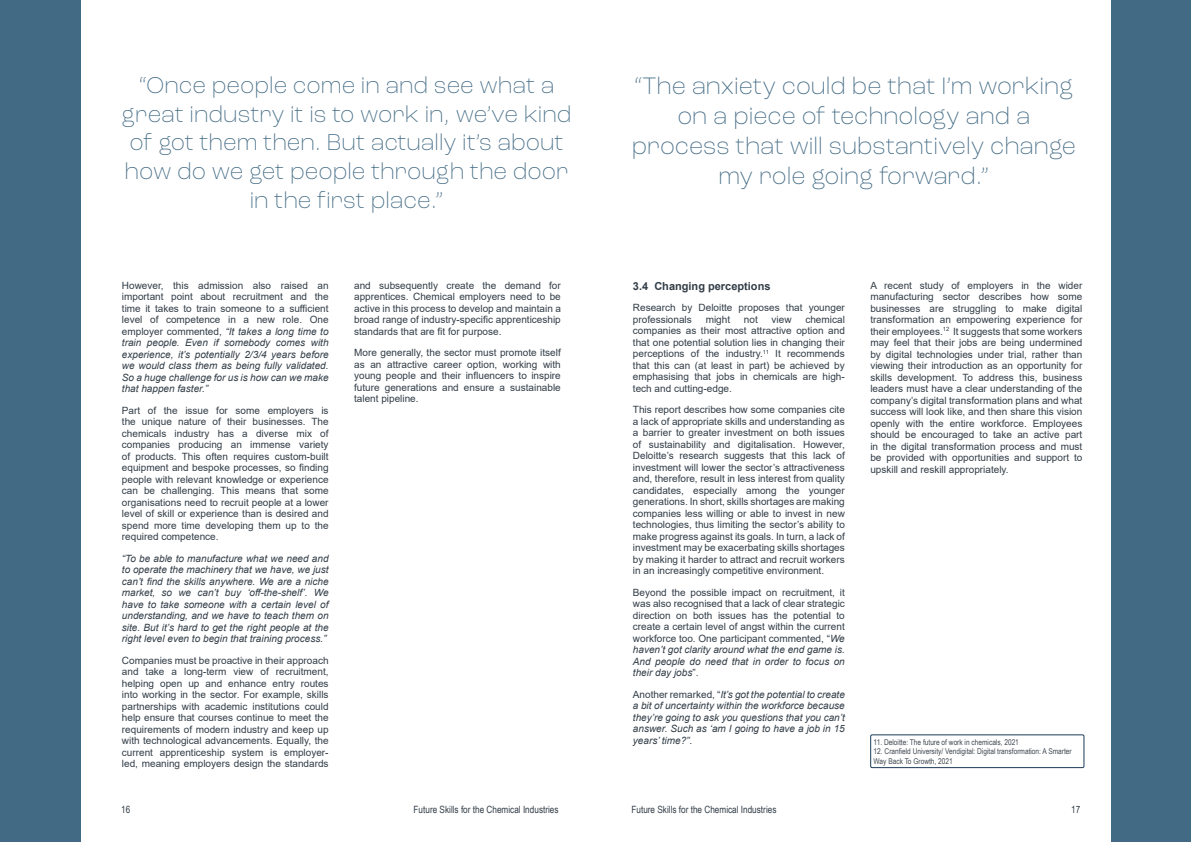
<style>
.page{position:relative;width:1191px;height:842px;background:#fff}
.page>*{position:absolute;margin:0;border:0;box-sizing:border-box;transform-origin:0 0}
.t1{font:200 25px/30px "Roc Grotesk";color:#436b85;text-align:center}
.t2{font:200 24px/28.8px "Roc Grotesk";color:#436b85;text-align:center}
.t3{font:700 11px "Arial";color:#323d47}
.t4{font:10px/11.5px "Arial";color:#323d47;text-align:justify}
.t5{font:italic 10px/11.5px "Arial";color:#323d47;text-align:justify}
.t6{font:10px "Arial Narrow";color:#323d47}
.t7{font:8px/9.6px "Arial Narrow";color:#414952}
.s1{font-style:normal}
.s2{font-style:italic}
</style>
<div class="page">
<div style="left:1111px;top:0;width:80px;height:842px;background:#426a85"></div>
<div style="left:0;top:0;width:81px;height:842px;background:#426a85"></div>
<div style="left:870px;top:735px;width:214px;height:33px;border:1px solid #1c3b59"></div>
<h2 class="t2" style="left:122px;top:70px;width:451px">“Once people come in and see what a great industry it is to work in, we’ve kind of got them then. But actually it’s about how do we get people through the door in the first place.”</h2>
<p class="t5" style="left:122px;top:280px;width:208px"><span class="s1">However, this admission also raised an important point about recruitment and the time it takes to train someone to a sufficient level of competence in a new role. One employer commented,</span> “It takes a long time to train people. Even if somebody comes with experience, it’s potentially 2/3/4 years before we would class them as being fully validated.<br>So a huge challenge for us is how can we make that happen faster.”</p>
<p class="t4" style="left:122px;top:404px;width:208px">Part of the issue for some employers is the unique nature of their businesses. The chemicals industry has a diverse mix of companies producing an immense variety of products. This often requires custom-built equipment and bespoke processes, so finding people with relevant knowledge or experience can be challenging. This means that some organisations need to recruit people at a lower level of skill or experience than is desired and spend more time developing them up to the required competence.</p>
<p class="t5" style="left:122px;top:553px;width:208px">“To be able to manufacture what we need and to operate the machinery that we have, we just can’t find the skills anywhere. We are a niche market, so we can’t buy ‘off-the-shelf’. We have to take someone with a certain level of understanding, and we have to teach them on site. But it’s hard to get the right people at the right level even to begin that training process.”</p>
<p class="t4" style="left:122px;top:654px;width:208px">Companies must be proactive in their approach and take a long-term view of recruitment, helping open up and enhance entry routes into working in the sector. For example, skills partnerships with academic institutions could help ensure that courses continue to meet the requirements of modern industry and keep up with technological advancements. Equally, the current apprenticeship system is employer&shy;led, meaning employers design the standards</p>
<p class="t4" style="left:354px;top:279px;width:208px">and subsequently create the demand for apprentices. Chemical employers need to be active in this process to develop and maintain a broad range of industry-specific apprenticeship standards that are fit for purpose.</p>
<p class="t4" style="left:354px;top:347px;width:208px">More generally, the sector must promote itself as an attractive career option, working with young people and their influencers to inspire future generations and ensure a sustainable talent pipeline.</p>
<h1 class="t1" style="left:632px;top:70px;width:445px">“The anxiety could be that I’m working on a piece of technology and a process that will substantively change my role going forward.”</h1>
<p class="t3" style="left:633px;top:278px;width:139px">3.4 Changing perceptions</p>
<p class="t4" style="left:633px;top:302px;width:213px">Research by Deloitte proposes that younger professionals</p>
<p class="t4" style="left:633px;top:313px;width:213px;text-indent:172px">chemical companies as their most attractive option and that one potential solution lies in changing their perceptions of the industry.<sup>11</sup> It recommends that this can (at least in part) be achieved by emphasising that jobs in chemicals are high&shy;tech and cutting-edge.</p>
<p class="t4" style="left:633px;top:404px;width:213px">This report describes how some companies cite a lack of appropriate skills and understanding as a barrier to greater investment on both issues of sustainability and digitalisation. However, Deloitte’s research suggests that this lack of investment will lower the sector’s attractiveness and, therefore, result in less interest from quality candidates, especially among the younger generations. In short, skills shortages are making companies less willing or able to invest in new technologies, thus limiting the sector’s ability to make progress against its goals. In turn, a lack of investment may be exacerbating skills shortages by making it harder to attract and recruit workers in an increasingly competitive environment.</p>
<p class="t4" style="left:633px;top:586px;width:213px">Beyond the possible impact on recruitment, it was also recognised that a lack of clear strategic direction on both issues has the potential to create a certain level of angst within the current workforce too. One participant commented, “<span class="s2">We haven’t got clarity around what the end game is.<br>And people do need that in order to focus on their day jobs</span>”.</p>
<p class="t5" style="left:633px;top:688px;width:213px"><span class="s1">Another remarked, “</span>It’s got the potential to create a bit of uncertainty within the workforce because they’re going to ask you questions that you can’t answer. Such as ‘am I going to have a job in 15 years’ time?”<span class="s1">.</span></p>
<p class="t4" style="left:705px;top:313px;width:26px">might</p>
<p class="t4" style="left:744px;top:313px;width:15px">not</p>
<p class="t4" style="left:771px;top:313px;width:21px">view</p>
<p class="t4" style="left:870px;top:279px;width:213px">A recent study of employers in the wider manufacturing sector describes how some businesses are struggling to make digital transformation an empowering experience for their employees.<sup>12</sup> It suggests that some workers may feel that their jobs are being undermined by digital technologies under trial, rather than viewing their introduction as an opportunity for skills development. To address this, business leaders must have a clear understanding of the company’s digital transformation plans and what success will look like, and then share this vision openly with the entire workforce. Employees should be encouraged to take an active part in the digital transformation process and must be provided with opportunities and support to upskill and reskill appropriately.</p>
<p class="t7" style="left:873px;top:737px;width:147px">11. Deloitte: The future of work in chemicals, 2021</p>
<p class="t7" style="left:873px;top:746px;width:200px">12. Cranfield University/ Vendigital: Digital transformation: A Smarter<br>Way Back To Growth, 2021</p>
<p class="t6" style="left:121px;top:802px;width:11px">16</p>
<p class="t6" style="left:413px;top:802px;width:146px">Future Skills for the Chemical Industries</p>
<p class="t6" style="left:631px;top:802px;width:146px">Future Skills for the Chemical Industries</p>
<p class="t6" style="left:1071px;top:802px;width:11px">17</p>
</div>
